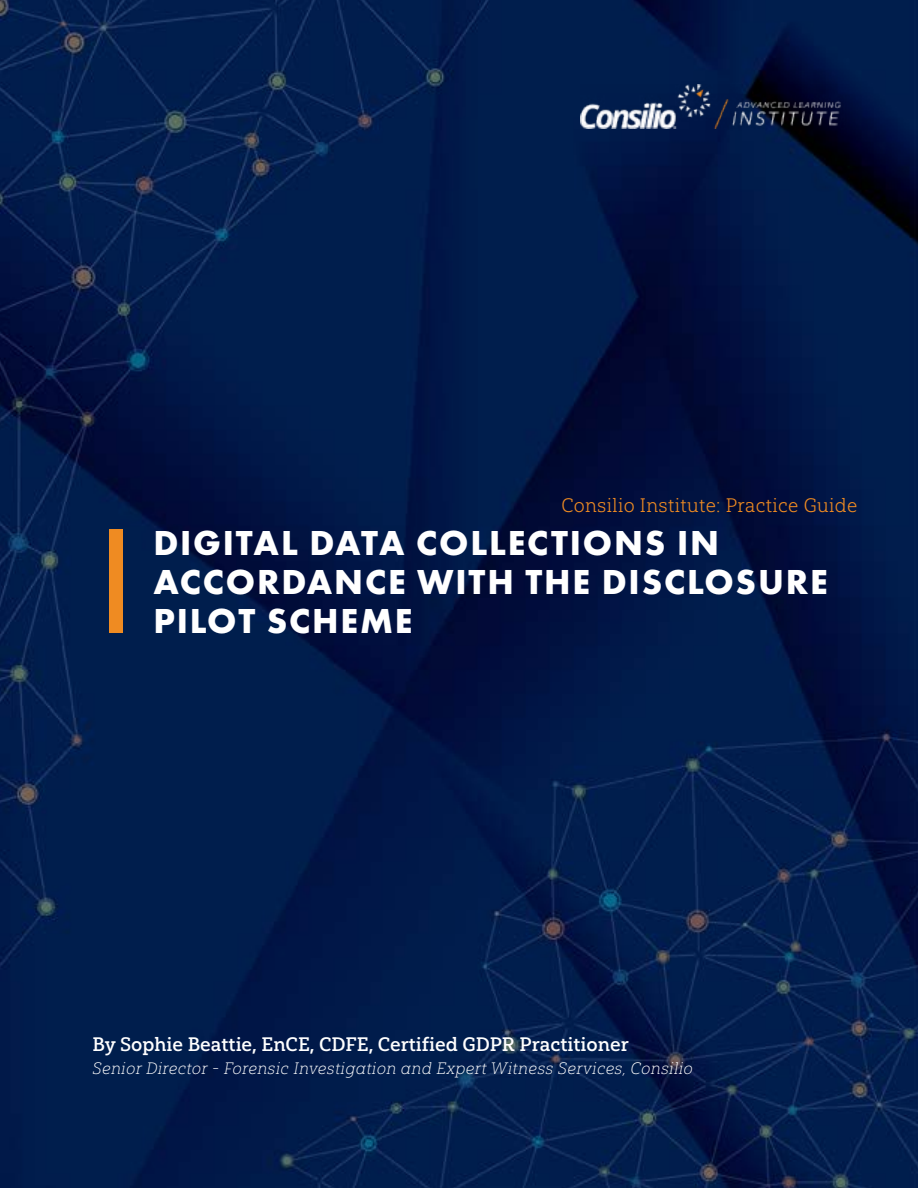
<style>
.page{position:relative;width:918px;height:1188px;background:#fff}
.page>*{position:absolute;margin:0;border:0;box-sizing:border-box;transform-origin:0 0}
.t1{font:700 36px/39px "Futura PT";letter-spacing:.05em;color:#fff}
.t2{font:19.5px "Yorkten Slab Nor Med";color:#fff}
.t3{font:19.5px "Yorkten Slab Nor Lig";letter-spacing:.02em;color:#ef8b22}
.t4{font:16.5px "Yorkten Slab Ext Thi It";letter-spacing:.03em;color:#fff}
</style>
<div class="page">
<img style="left:0;top:0;width:918px;height:1188px">
<div style="left:109px;top:530px;width:13px;height:103px;background:#ef8b22"></div>
<img style="left:580px;top:85px;width:270px;height:44px">
<p class="t3" style="left:561px;top:494px;width:297px">Consilio Institute: Practice Guide</p>
<h1 class="t1" style="left:153px;top:522px;width:676px">DIGITAL DATA COLLECTIONS IN<br>ACCORDANCE WITH THE DISCLOSURE<br>PILOT SCHEME</h1>
<p class="t2" style="left:93px;top:1032px;width:538px">By Sophie Beattie, EnCE, CDFE, Certified GDPR Practitioner</p>
<p class="t4" style="left:93px;top:1058px;width:602px">Senior Director - Forensic Investigation and Expert Witness Services, Consilio</p>
</div>
